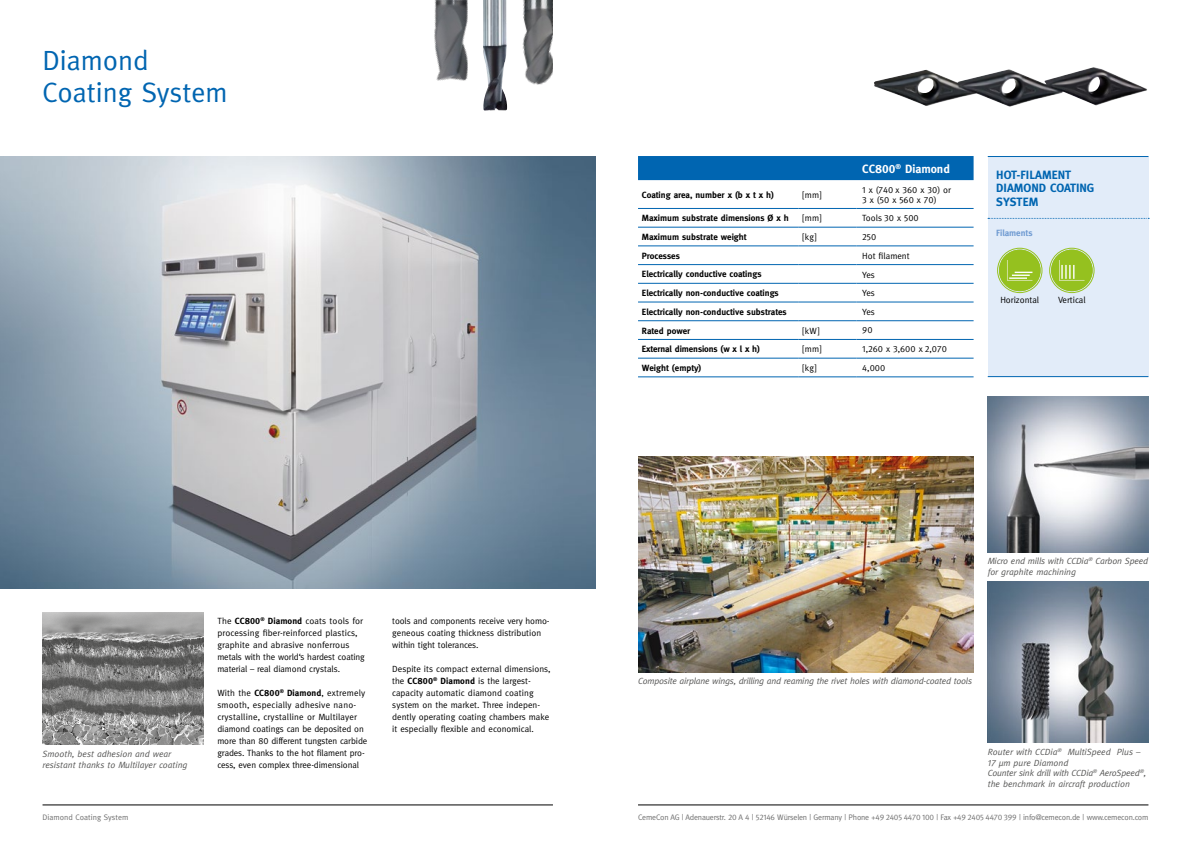
<style>
.page{position:relative;width:1191px;height:842px;background:#fff}
.page>*{position:absolute;margin:0;border:0;box-sizing:border-box;transform-origin:0 0}
.t1{font:28px/32px "Meta";color:#0065b1}
.t2{font:700 12px/13.5px "Meta";color:#0065b1}
.t3{font:700 12px "Meta";color:#fff}
.t4{font:9px/12px "Meta";color:#000}
.t5{font:700 9px "Meta";color:#000}
.t6{font:italic 9px/10.8px "Meta";color:#575756}
.t7{font:italic 9px "Meta";letter-spacing:-.02em;color:#575756}
.t8{font:9px/9.6px "Meta Normal Expert";color:#000}
.t9{font:700 9px "Meta";color:#709bd2}
.t10{font:8px "Meta";letter-spacing:-.025em;color:#6f6f6f}
.t11{font:8px "Meta";color:#6f6f6f}
.s1{font-family:"Meta Bold Expert";font-weight:400}
.s2{font-family:"Meta"}
.s3{font-family:"Meta Normal Expert"}
.s4{font-weight:700}
.s5{font-family:"Meta Bold Expert"}
.s6{font-family:"Meta Normal Italic Expert";font-style:normal}
</style>
<div class="page">
<hr style="left:638px;top:805px;width:510px;height:1px;background:#000">
<hr style="left:43px;top:805px;width:510px;height:1px;background:#000">
<img style="left:0;top:156px;width:595px;height:432px">
<img style="left:483px;top:0;width:24px;height:111px">
<img style="left:522px;top:0;width:31px;height:84px">
<img style="left:43px;top:612px;width:160px;height:133px">
<img style="left:434px;top:0;width:34px;height:81px">
<img style="left:638px;top:456px;width:335px;height:216px">
<hr style="left:987px;top:376px;width:161px;height:1px;background:#0065b1">
<img style="left:987px;top:396px;width:161px;height:156px">
<svg style="left:987px;top:156px;width:162px;height:220px;background:#dbe8e7"></svg>
<img style="left:874px;top:67px;width:273px;height:40px">
<div style="left:638px;top:156px;width:335px;height:24px;background:#0065b1"></div>
<hr style="left:638px;top:208px;width:160px;height:1px;background:#0065b1">
<hr style="left:798px;top:208px;width:58px;height:1px;background:#0065b1">
<hr style="left:856px;top:208px;width:117px;height:1px;background:#0065b1">
<hr style="left:638px;top:227px;width:160px;height:1px;background:#0065b1">
<hr style="left:798px;top:227px;width:58px;height:1px;background:#0065b1">
<hr style="left:856px;top:227px;width:117px;height:1px;background:#0065b1">
<hr style="left:638px;top:246px;width:160px;height:1px;background:#0065b1">
<hr style="left:798px;top:246px;width:58px;height:1px;background:#0065b1">
<hr style="left:856px;top:246px;width:117px;height:1px;background:#0065b1">
<hr style="left:638px;top:264px;width:160px;height:1px;background:#0065b1">
<hr style="left:798px;top:264px;width:58px;height:1px;background:#0065b1">
<hr style="left:856px;top:264px;width:117px;height:1px;background:#0065b1">
<hr style="left:638px;top:283px;width:160px;height:1px;background:#0065b1">
<hr style="left:798px;top:283px;width:58px;height:1px;background:#0065b1">
<hr style="left:856px;top:283px;width:117px;height:1px;background:#0065b1">
<hr style="left:638px;top:302px;width:160px;height:1px;background:#0065b1">
<hr style="left:798px;top:302px;width:58px;height:1px;background:#0065b1">
<hr style="left:856px;top:302px;width:117px;height:1px;background:#0065b1">
<hr style="left:638px;top:320px;width:160px;height:1px;background:#0065b1">
<hr style="left:798px;top:320px;width:58px;height:1px;background:#0065b1">
<hr style="left:856px;top:320px;width:117px;height:1px;background:#0065b1">
<hr style="left:638px;top:339px;width:160px;height:1px;background:#0065b1">
<hr style="left:798px;top:339px;width:58px;height:1px;background:#0065b1">
<hr style="left:856px;top:339px;width:117px;height:1px;background:#0065b1">
<hr style="left:638px;top:358px;width:160px;height:1px;background:#0065b1">
<hr style="left:798px;top:358px;width:58px;height:1px;background:#0065b1">
<hr style="left:856px;top:358px;width:117px;height:1px;background:#0065b1">
<hr style="left:638px;top:377px;width:160px;height:1px;background:#0065b1">
<hr style="left:798px;top:377px;width:58px;height:1px;background:#0065b1">
<hr style="left:856px;top:377px;width:117px;height:1px;background:#0065b1">
<img style="left:987px;top:581px;width:161px;height:162px">
<h1 class="t1" style="left:43px;top:44px;width:186px">Diamond<br>Coating System</h1>
<h2 class="t3" style="left:862px;top:162px;width:89px">CC<span class="s1">800</span><sup>®</sup> Diamond</h2>
<p class="t5" style="left:642px;top:189px;width:134px">Coating area, number x (b x t x h)</p>
<p class="t4" style="left:802px;top:188px;width:20px">[mm]</p>
<p class="t8" style="left:862px;top:185px;width:90px">1 <span class="s2">x (</span>740 <span class="s2">x</span> 360 <span class="s2">x</span> 30<span class="s2">) or<br></span>3 <span class="s2">x (</span>50 <span class="s2">x</span> 560 <span class="s2">x</span> 70<span class="s2">)</span></p>
<p class="t5" style="left:642px;top:213px;width:148px">Maximum substrate dimensions Ø x h</p>
<p class="t4" style="left:802px;top:212px;width:20px">[mm]</p>
<p class="t4" style="left:862px;top:212px;width:58px">Tools <span class="s3">30</span> x <span class="s3">500</span></p>
<p class="t5" style="left:642px;top:232px;width:106px">Maximum substrate weight</p>
<p class="t4" style="left:802px;top:231px;width:15px">[kg]</p>
<p class="t8" style="left:862px;top:232px;width:16px">250</p>
<p class="t5" style="left:642px;top:250px;width:39px">Processes</p>
<p class="t4" style="left:862px;top:250px;width:49px">Hot filament</p>
<p class="t5" style="left:642px;top:269px;width:121px">Electrically conductive coatings</p>
<p class="t4" style="left:862px;top:268px;width:14px">Yes</p>
<p class="t5" style="left:642px;top:288px;width:138px">Electrically non-conductive coatings</p>
<p class="t4" style="left:862px;top:287px;width:14px">Yes</p>
<p class="t5" style="left:642px;top:307px;width:146px">Electrically non-conductive substrates</p>
<p class="t4" style="left:862px;top:306px;width:14px">Yes</p>
<p class="t5" style="left:642px;top:325px;width:50px">Rated power</p>
<p class="t4" style="left:802px;top:324px;width:18px">[kW]</p>
<p class="t8" style="left:862px;top:326px;width:12px">90</p>
<p class="t5" style="left:642px;top:344px;width:119px">External dimensions (w x l x h)</p>
<p class="t4" style="left:802px;top:343px;width:20px">[mm]</p>
<p class="t8" style="left:862px;top:345px;width:86px">1<span class="s2">,</span>260 <span class="s2">x</span> 3<span class="s2">,</span>600 <span class="s2">x</span> 2<span class="s2">,</span>070</p>
<p class="t5" style="left:642px;top:363px;width:61px">Weight (empty)</p>
<p class="t4" style="left:802px;top:362px;width:15px">[kg]</p>
<p class="t8" style="left:862px;top:363px;width:25px">4<span class="s2">,</span>000</p>
<h2 class="t2" style="left:996px;top:168px;width:99px">HOT-FILAMENT<br>DIAMOND COATING<br>SYSTEM</h2>
<p class="t9" style="left:996px;top:227px;width:38px">Filaments</p>
<p class="t4" style="left:1000px;top:294px;width:40px">Horizontal</p>
<p class="t4" style="left:1058px;top:294px;width:29px">Vertical</p>
<p class="t6" style="left:987px;top:556px;width:162px">Micro end mills with CCDia<sup>®</sup> Carbon Speed for graphite machining</p>
<p class="t6" style="left:43px;top:749px;width:147px">Smooth, best adhesion and wear resistant thanks to Multilayer coating</p>
<p class="t4" style="left:217px;top:615px;width:149px">The <span class="s4">CC</span><span class="s5">800</span><sup>®</sup> <span class="s4">Diamond</span> coats tools for processing fiber-reinforced plastics, graphite and abrasive nonferrous metals with the world‘s hardest coating material – real diamond crystals.</p>
<p class="t4" style="left:217px;top:687px;width:151px">With the <span class="s4">CC</span><span class="s5">800</span><sup>®</sup> <span class="s4">Diamond</span>, extremely smooth, especially adhesive nano&shy;crystalline, crystalline or Multilayer diamond coatings can be deposited on more than <span class="s3">80</span> different tungsten carbide grades. Thanks to the hot filament pro&shy;cess, even complex three-dimensional</p>
<p class="t4" style="left:392px;top:615px;width:158px">tools and components receive very homo&shy;geneous coating thickness distribution within tight tolerances.</p>
<p class="t4" style="left:392px;top:663px;width:160px">Despite its compact external dimensions, the <span class="s4">CC</span><span class="s5">800</span><sup>®</sup> <span class="s4">Diamond</span> is the largest&shy;capacity automatic diamond coating system on the market. Three indepen&shy;dently operating coating chambers make it especially flexible and economical.</p>
<p class="t7" style="left:638px;top:676px;width:335px">Composite airplane wings, drilling and reaming the rivet holes with diamond-coated tools</p>
<p class="t6" style="left:987px;top:746px;width:160px">Router with CCDia<sup>®</sup> MultiSpeed Plus – <span class="s6">17</span> µm pure Diamond<br>Counter sink drill with CCDia<sup>®</sup> AeroSpeed<sup>®</sup>, the benchmark in aircraft production</p>
<p class="t11" style="left:43px;top:812px;width:87px">Diamond Coating System</p>
<p class="t10" style="left:638px;top:812px;width:512px">CemeCon AG | Adenauerstr. <span class="s3">20</span> A <span class="s3">4</span> | <span class="s3">52146</span> Würselen | Germany | Phone +<span class="s3">49 2405 4470 100</span> | Fax +<span class="s3">49 2405 4470 399</span> | info@cemecon.de | www.cemecon.com</p>
</div>
